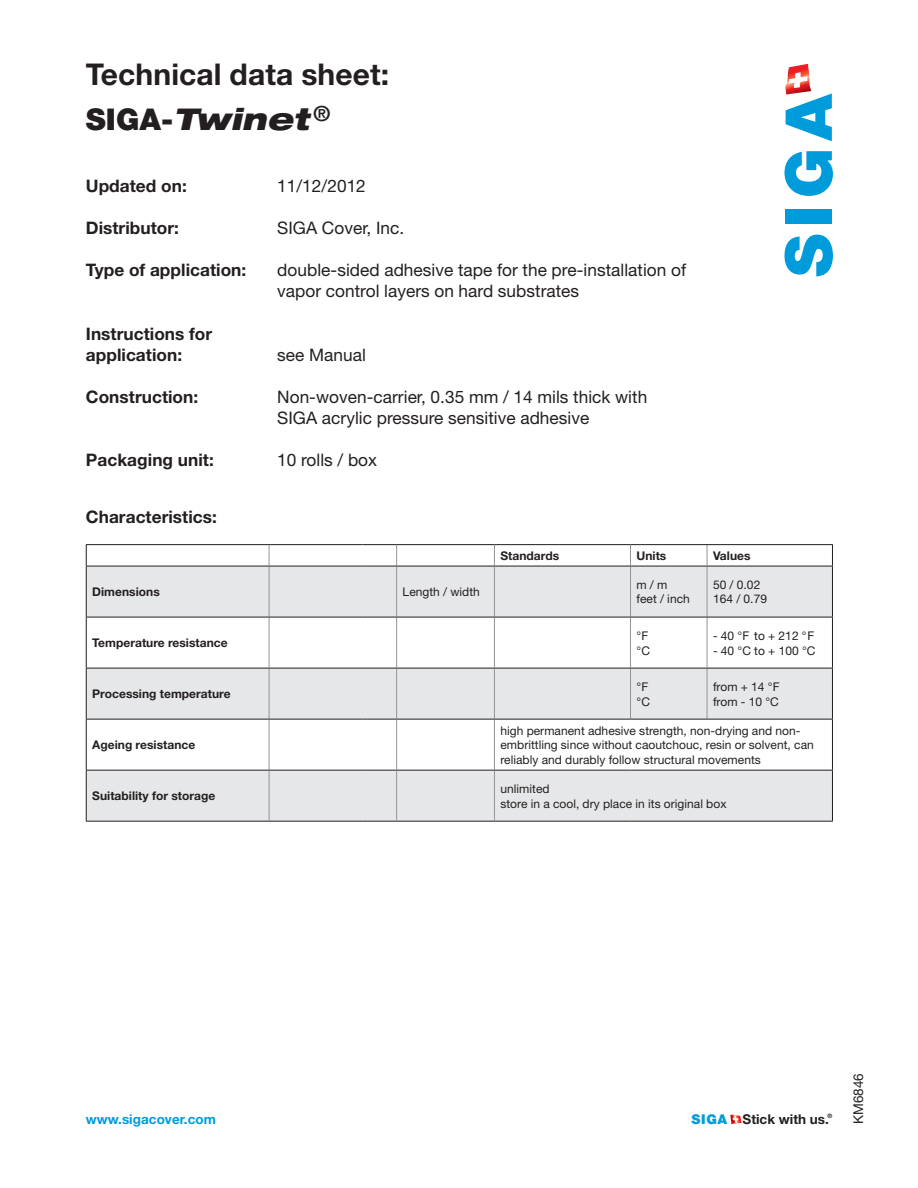
<style>
.page{position:relative;width:918px;height:1188px;background:#fff}
.page>*{position:absolute;margin:0;border:0;box-sizing:border-box;transform-origin:0 0}
.t1{font:700 30px/45px "Helvetica Neue";letter-spacing:.005em;color:#231f20}
.t2{font:17.25px/21px "Helvetica Neue";letter-spacing:.005em;color:#231f20}
.t3{font:700 17.25px/21px "Helvetica Neue";letter-spacing:.005em;color:#231f20}
.t4{font:700 13.5px "Helvetica Neue";letter-spacing:.005em;color:#009cdb}
.t5{font:700 13.5px "Helvetica Neue";letter-spacing:.005em;color:#231f20}
.t6{font:13.5px "Helvetica Neue";letter-spacing:.005em;color:#231f20}
.t7{font:12px/14.4px "Helvetica Neue";letter-spacing:.005em;color:#231f20}
.t8{font:700 12px "Helvetica Neue";letter-spacing:.005em;color:#231f20}
.t9{font:700 6px "Helvetica Neue";color:#231f20}
.s1{font-weight:900}
.s2{font-weight:900;font-style:italic;font-stretch:expanded}
.s3{font-weight:900;color:#009cdb}
</style>
<div class="page">
<svg style="left:784px;top:235px;width:49px;height:41px"></svg>
<div style="left:786px;top:209px;width:46px;height:14px;background:#009bda"></div>
<svg style="left:784px;top:151px;width:49px;height:45px"></svg>
<svg style="left:785px;top:64px;width:47px;height:77px"></svg>
<svg style="left:730px;top:1115px;width:12px;height:9px"></svg>
<svg style="left:87px;top:567px;width:745px;height:254px;fill:#e6e7e9"></svg>
<svg style="left:269px;top:545px;width:1px;height:21px"></svg>
<svg style="left:396px;top:545px;width:1px;height:21px"></svg>
<svg style="left:494px;top:545px;width:1px;height:21px"></svg>
<svg style="left:630px;top:545px;width:1px;height:21px"></svg>
<svg style="left:707px;top:545px;width:1px;height:21px"></svg>
<hr style="left:86px;top:544px;width:183px;height:1px;background:#231f20">
<svg style="left:86px;top:545px;width:1px;height:21px"></svg>
<hr style="left:269px;top:544px;width:94px;height:1px;background:#231f20">
<hr style="left:363px;top:544px;width:34px;height:1px;background:#231f20">
<hr style="left:397px;top:544px;width:97px;height:1px;background:#231f20">
<hr style="left:494px;top:544px;width:137px;height:1px;background:#231f20">
<hr style="left:631px;top:544px;width:76px;height:1px;background:#231f20">
<hr style="left:707px;top:544px;width:126px;height:1px;background:#231f20">
<svg style="left:832px;top:545px;width:1px;height:21px"></svg>
<hr style="left:86px;top:566px;width:1px;height:51px;background:#231f20">
<hr style="left:86px;top:566px;width:183px;height:1px;background:#231f20">
<hr style="left:269px;top:566px;width:1px;height:51px;background:#939598">
<hr style="left:269px;top:566px;width:94px;height:1px;background:#231f20">
<hr style="left:363px;top:566px;width:34px;height:1px;background:#231f20">
<hr style="left:396px;top:566px;width:1px;height:51px;background:#939598">
<hr style="left:397px;top:566px;width:97px;height:1px;background:#231f20">
<hr style="left:494px;top:566px;width:1px;height:51px;background:#939598">
<hr style="left:494px;top:566px;width:137px;height:1px;background:#231f20">
<hr style="left:630px;top:566px;width:1px;height:51px;background:#939598">
<hr style="left:631px;top:566px;width:76px;height:1px;background:#231f20">
<hr style="left:707px;top:566px;width:1px;height:51px;background:#939598">
<hr style="left:832px;top:566px;width:1px;height:51px;background:#231f20">
<hr style="left:707px;top:566px;width:126px;height:1px;background:#231f20">
<hr style="left:86px;top:617px;width:1px;height:51px;background:#231f20">
<hr style="left:86px;top:617px;width:183px;height:1px;background:#231f20">
<hr style="left:269px;top:617px;width:1px;height:51px;background:#939598">
<hr style="left:269px;top:617px;width:94px;height:1px;background:#231f20">
<hr style="left:363px;top:617px;width:34px;height:1px;background:#231f20">
<hr style="left:396px;top:617px;width:1px;height:51px;background:#939598">
<hr style="left:397px;top:617px;width:97px;height:1px;background:#231f20">
<hr style="left:494px;top:617px;width:1px;height:51px;background:#939598">
<hr style="left:494px;top:617px;width:137px;height:1px;background:#231f20">
<hr style="left:630px;top:617px;width:1px;height:51px;background:#939598">
<hr style="left:631px;top:617px;width:76px;height:1px;background:#231f20">
<hr style="left:707px;top:617px;width:1px;height:51px;background:#939598">
<hr style="left:832px;top:617px;width:1px;height:51px;background:#231f20">
<hr style="left:707px;top:617px;width:126px;height:1px;background:#231f20">
<hr style="left:86px;top:668px;width:1px;height:51px;background:#231f20">
<hr style="left:86px;top:668px;width:183px;height:1px;background:#231f20">
<hr style="left:269px;top:668px;width:1px;height:51px;background:#939598">
<hr style="left:269px;top:668px;width:94px;height:1px;background:#231f20">
<hr style="left:363px;top:668px;width:34px;height:1px;background:#231f20">
<hr style="left:396px;top:668px;width:1px;height:51px;background:#939598">
<hr style="left:397px;top:668px;width:97px;height:1px;background:#231f20">
<hr style="left:494px;top:668px;width:1px;height:51px;background:#939598">
<hr style="left:494px;top:668px;width:137px;height:1px;background:#231f20">
<hr style="left:630px;top:668px;width:1px;height:51px;background:#939598">
<hr style="left:631px;top:668px;width:76px;height:1px;background:#231f20">
<hr style="left:707px;top:668px;width:1px;height:51px;background:#939598">
<hr style="left:832px;top:668px;width:1px;height:51px;background:#231f20">
<hr style="left:707px;top:668px;width:126px;height:1px;background:#231f20">
<hr style="left:86px;top:720px;width:1px;height:50px;background:#231f20">
<hr style="left:86px;top:719px;width:183px;height:1px;background:#231f20">
<hr style="left:269px;top:720px;width:1px;height:50px;background:#939598">
<hr style="left:269px;top:719px;width:94px;height:1px;background:#231f20">
<hr style="left:363px;top:719px;width:34px;height:1px;background:#231f20">
<hr style="left:396px;top:720px;width:1px;height:50px;background:#939598">
<hr style="left:397px;top:719px;width:97px;height:1px;background:#231f20">
<hr style="left:494px;top:720px;width:1px;height:50px;background:#939598">
<hr style="left:832px;top:720px;width:1px;height:50px;background:#231f20">
<hr style="left:494px;top:719px;width:137px;height:1px;background:#231f20">
<hr style="left:631px;top:719px;width:76px;height:1px;background:#231f20">
<hr style="left:707px;top:719px;width:126px;height:1px;background:#231f20">
<hr style="left:86px;top:771px;width:1px;height:50px;background:#231f20">
<hr style="left:86px;top:770px;width:183px;height:1px;background:#231f20">
<hr style="left:86px;top:821px;width:183px;height:1px;background:#231f20">
<hr style="left:269px;top:771px;width:1px;height:50px;background:#939598">
<hr style="left:269px;top:770px;width:94px;height:1px;background:#231f20">
<hr style="left:269px;top:821px;width:94px;height:1px;background:#231f20">
<hr style="left:363px;top:770px;width:34px;height:1px;background:#231f20">
<hr style="left:363px;top:821px;width:34px;height:1px;background:#231f20">
<hr style="left:396px;top:771px;width:1px;height:50px;background:#939598">
<hr style="left:397px;top:770px;width:97px;height:1px;background:#231f20">
<hr style="left:397px;top:821px;width:97px;height:1px;background:#231f20">
<hr style="left:494px;top:771px;width:1px;height:50px;background:#939598">
<hr style="left:832px;top:771px;width:1px;height:50px;background:#231f20">
<hr style="left:494px;top:770px;width:137px;height:1px;background:#231f20">
<hr style="left:631px;top:770px;width:76px;height:1px;background:#231f20">
<hr style="left:707px;top:770px;width:126px;height:1px;background:#231f20">
<hr style="left:494px;top:821px;width:137px;height:1px;background:#231f20">
<hr style="left:631px;top:821px;width:76px;height:1px;background:#231f20">
<hr style="left:707px;top:821px;width:126px;height:1px;background:#231f20">
<h1 class="t1" style="left:86px;top:51px;width:305px">Technical data sheet:<br><span class="s1">SIGA-</span><span class="s2">Twinet</span> <sup>®</sup></h1>
<h2 class="t3" style="left:86px;top:175px;width:102px">Updated on:</h2>
<h2 class="t2" style="left:277px;top:175px;width:90px">11/12/2012</h2>
<h2 class="t3" style="left:86px;top:217px;width:95px">Distributor:</h2>
<h2 class="t2" style="left:277px;top:217px;width:129px">SIGA Cover, Inc.</h2>
<h2 class="t3" style="left:86px;top:259px;width:162px">Type of application:</h2>
<h2 class="t2" style="left:277px;top:260px;width:410px">double-sided adhesive tape for the pre-installation of vapor control layers on hard substrates</h2>
<h2 class="t3" style="left:86px;top:323px;width:128px">Instructions for application:</h2>
<h2 class="t2" style="left:277px;top:344px;width:90px">see Manual</h2>
<h2 class="t3" style="left:86px;top:386px;width:114px">Construction:</h2>
<h2 class="t2" style="left:277px;top:386px;width:372px">Non-woven-carrier, 0.35 mm / 14 mils thick with<br>SIGA acrylic pressure sensitive adhesive</h2>
<h2 class="t3" style="left:86px;top:449px;width:129px">Packaging unit:</h2>
<h2 class="t2" style="left:277px;top:449px;width:101px">10 rolls / box</h2>
<h2 class="t3" style="left:86px;top:506px;width:133px">Characteristics:</h2>
<p class="t8" style="left:500px;top:548px;width:60px">Standards</p>
<p class="t8" style="left:637px;top:548px;width:31px">Units</p>
<p class="t8" style="left:713px;top:548px;width:39px">Values</p>
<p class="t8" style="left:92px;top:585px;width:69px">Dimensions</p>
<p class="t7" style="left:403px;top:585px;width:79px">Length / width</p>
<p class="t7" style="left:637px;top:577px;width:55px">m / m feet / inch</p>
<p class="t7" style="left:713px;top:577px;width:56px">50 / 0.02<br>164 / 0.79</p>
<p class="t8" style="left:92px;top:636px;width:137px">Temperature resistance</p>
<p class="t7" style="left:637px;top:628px;width:15px">°F °C</p>
<p class="t7" style="left:713px;top:628px;width:103px">- 40 °F to + 212 °F</p>
<p class="t7" style="left:713px;top:643px;width:104px">- 40 °C to + 100 °C</p>
<p class="t8" style="left:92px;top:687px;width:140px">Processing temperature</p>
<p class="t7" style="left:637px;top:680px;width:15px">°F °C</p>
<p class="t7" style="left:713px;top:680px;width:68px">from + 14 °F from - 10 °C</p>
<p class="t8" style="left:92px;top:738px;width:105px">Ageing resistance</p>
<p class="t7" style="left:500px;top:723px;width:315px">high permanent adhesive strength, non-drying and non&shy;embrittling since without caoutchouc, resin or solvent, can reliably and durably follow structural movements</p>
<p class="t8" style="left:92px;top:789px;width:125px">Suitability for storage</p>
<p class="t7" style="left:500px;top:782px;width:228px">unlimited<br>store in a cool, dry place in its original box</p>
<p class="t4" style="left:86px;top:1111px;width:132px">www.sigacover.com</p>
<p class="t9" style="left:827px;top:1112px;width:6px">®</p>
<p class="t5" style="left:692px;top:1111px;width:139px"><span class="s3">SIGA</span> Stick with us.</p>
<p class="t6" style="left:850px;top:1124px;width:52px;rotate:-90deg">KM6846</p>
</div>
